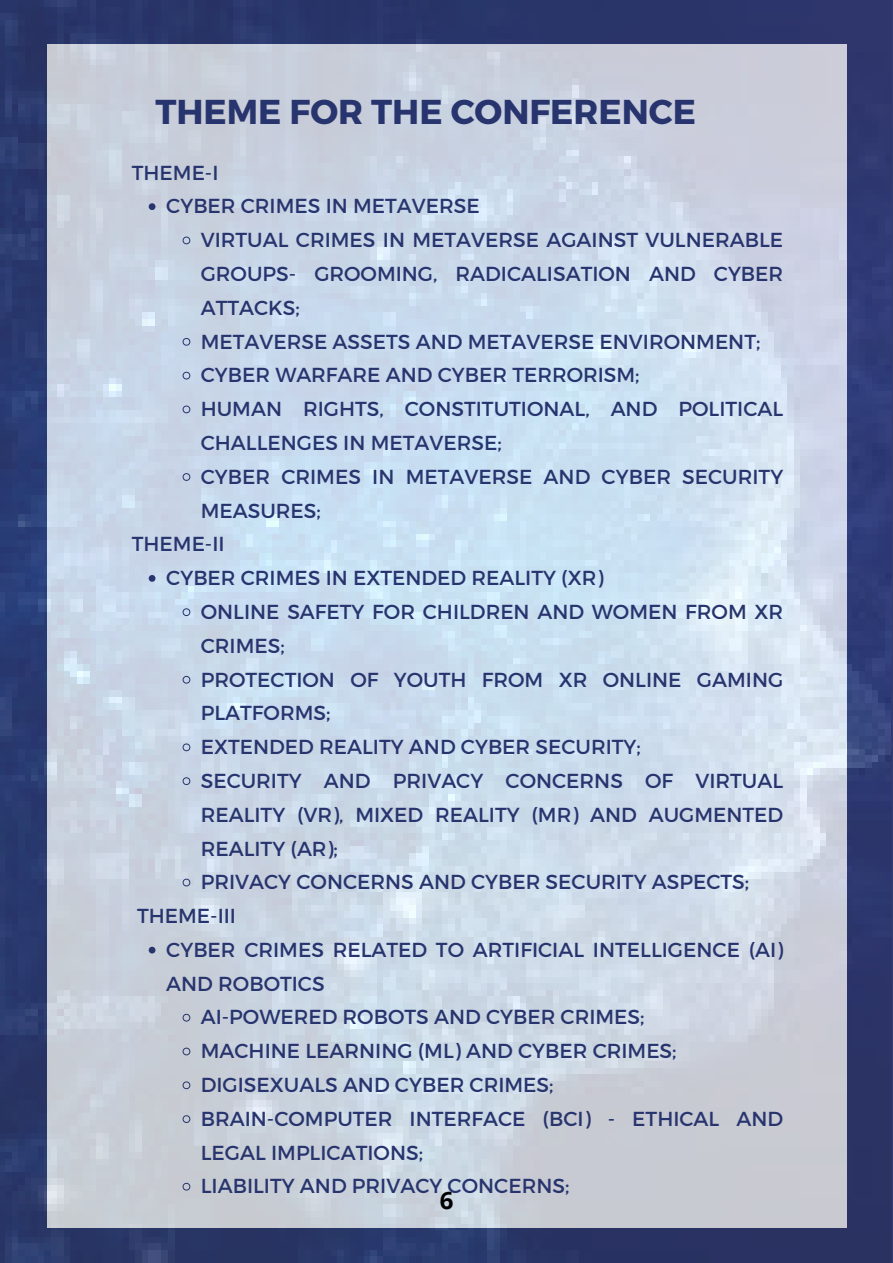
<style>
.page{position:relative;width:893px;height:1263px;background:#fff}
.page>*{position:absolute;margin:0;border:0;box-sizing:border-box;transform-origin:0 0}
.t1{font:700 34.5px "Montserrat";color:#27346e}
.t2{font:700 24px "Open Sans";color:#000}
.t3{font:20.25px/33.8px "Montserrat";color:#27346e}
</style>
<div class="page">
<img style="left:0;top:0;width:891px;height:1263px">
<svg style="left:149px;top:203px;width:6px;height:7px"></svg>
<svg style="left:182px;top:236px;width:8px;height:8px"></svg>
<svg style="left:182px;top:338px;width:8px;height:8px"></svg>
<svg style="left:182px;top:372px;width:8px;height:8px"></svg>
<svg style="left:182px;top:405px;width:8px;height:8px"></svg>
<svg style="left:182px;top:473px;width:8px;height:8px"></svg>
<svg style="left:149px;top:575px;width:6px;height:7px"></svg>
<svg style="left:182px;top:608px;width:8px;height:8px"></svg>
<svg style="left:182px;top:676px;width:8px;height:8px"></svg>
<svg style="left:182px;top:743px;width:8px;height:8px"></svg>
<svg style="left:182px;top:777px;width:8px;height:8px"></svg>
<svg style="left:182px;top:878px;width:8px;height:8px"></svg>
<svg style="left:149px;top:947px;width:6px;height:6px"></svg>
<svg style="left:182px;top:1014px;width:8px;height:8px"></svg>
<svg style="left:182px;top:1047px;width:8px;height:8px"></svg>
<svg style="left:182px;top:1081px;width:8px;height:8px"></svg>
<svg style="left:182px;top:1115px;width:8px;height:8px"></svg>
<svg style="left:182px;top:1183px;width:8px;height:8px"></svg>
<p class="t1" style="left:155px;top:89px;width:542px">THEME FOR THE CONFERENCE</p>
<h1 class="t3" style="left:132px;top:154px;width:88px">THEME-I</h1>
<h2 class="t3" style="left:166px;top:188px;width:315px">CYBER CRIMES IN METAVERSE</h2>
<p class="t3" style="left:201px;top:222px;width:584px;text-align:justify">VIRTUAL CRIMES IN METAVERSE AGAINST VULNERABLE GROUPS- GROOMING, RADICALISATION AND CYBER ATTACKS;</p>
<p class="t3" style="left:201px;top:323px;width:561px">METAVERSE ASSETS AND METAVERSE ENVIRONMENT;</p>
<p class="t3" style="left:201px;top:357px;width:440px">CYBER WARFARE AND CYBER TERRORISM;</p>
<p class="t3" style="left:201px;top:391px;width:584px">HUMAN RIGHTS, CONSTITUTIONAL, AND POLITICAL<br>CHALLENGES IN METAVERSE;</p>
<p class="t3" style="left:201px;top:459px;width:584px">CYBER CRIMES IN METAVERSE AND CYBER SECURITY<br>MEASURES;</p>
<p class="t3" style="left:132px;top:526px;width:94px">THEME-II</p>
<h2 class="t3" style="left:166px;top:560px;width:439px">CYBER CRIMES IN EXTENDED REALITY (XR)</h2>
<p class="t3" style="left:201px;top:594px;width:584px">ONLINE SAFETY FOR CHILDREN AND WOMEN FROM XR<br>CRIMES;</p>
<p class="t3" style="left:201px;top:661px;width:584px">PROTECTION OF YOUTH FROM XR ONLINE GAMING<br>PLATFORMS;</p>
<p class="t3" style="left:201px;top:729px;width:441px">EXTENDED REALITY AND CYBER SECURITY;</p>
<p class="t3" style="left:201px;top:763px;width:584px;text-align:justify">SECURITY AND PRIVACY CONCERNS OF VIRTUAL REALITY (VR), MIXED REALITY (MR) AND AUGMENTED REALITY (AR);</p>
<p class="t3" style="left:201px;top:864px;width:550px">PRIVACY CONCERNS AND CYBER SECURITY ASPECTS;</p>
<p class="t3" style="left:137px;top:898px;width:100px">THEME-III</p>
<h2 class="t3" style="left:166px;top:932px;width:618px">CYBER CRIMES RELATED TO ARTIFICIAL INTELLIGENCE (AI)<br>AND ROBOTICS</h2>
<p class="t3" style="left:201px;top:999px;width:445px">AI-POWERED ROBOTS AND CYBER CRIMES;</p>
<p class="t3" style="left:201px;top:1033px;width:477px">MACHINE LEARNING (ML) AND CYBER CRIMES;</p>
<p class="t3" style="left:201px;top:1067px;width:354px">DIGISEXUALS AND CYBER CRIMES;</p>
<p class="t3" style="left:201px;top:1101px;width:584px">BRAIN-COMPUTER INTERFACE (BCI) - ETHICAL AND<br>LEGAL IMPLICATIONS;</p>
<p class="t3" style="left:201px;top:1168px;width:370px">LIABILITY AND PRIVACY CONCERNS;</p>
<p class="t2" style="left:440px;top:1183px;width:15px">6</p>
</div>
